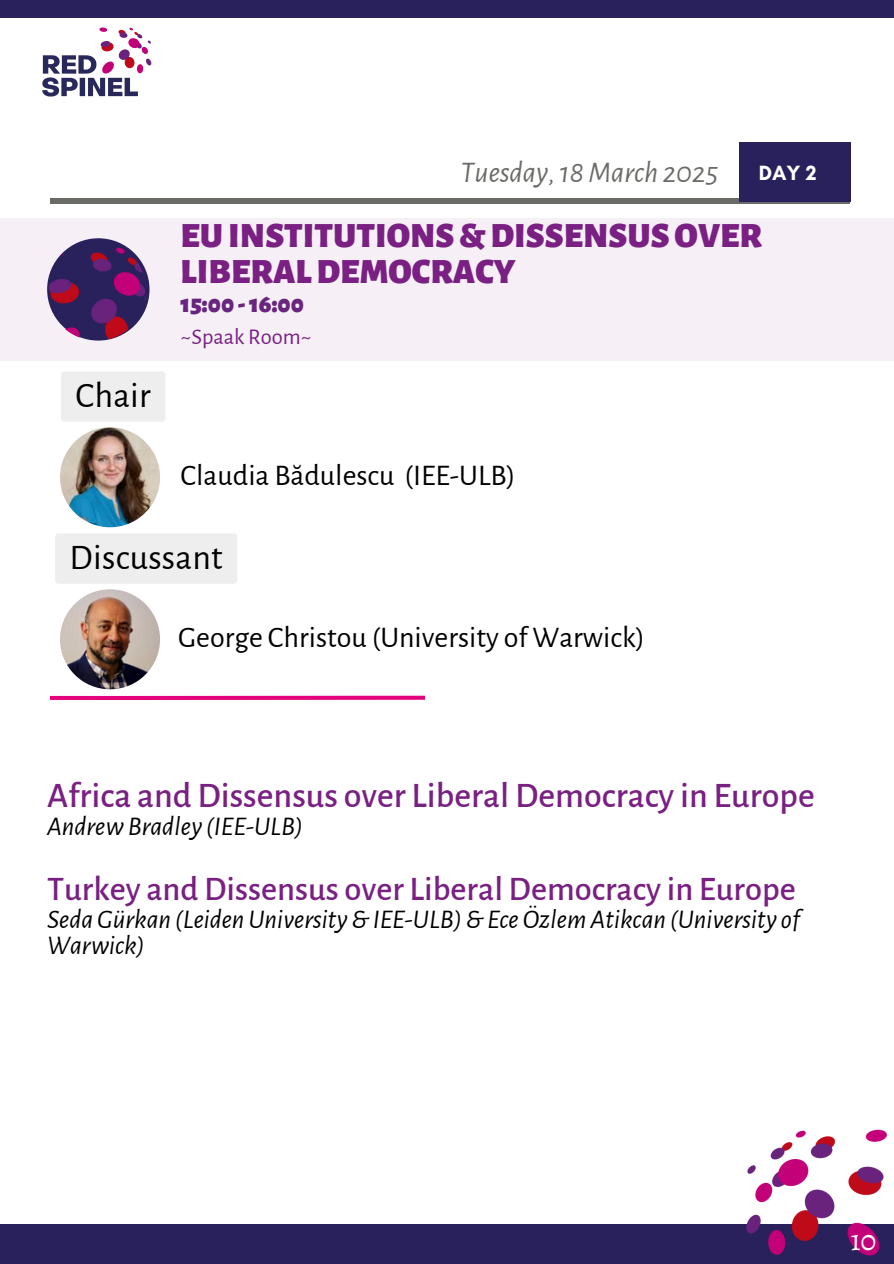
<style>
.page{position:relative;width:894px;height:1264px;background:#fff}
.page>*{position:absolute;margin:0;border:0;box-sizing:border-box;transform-origin:0 0}
.t1{font:500 36px "Alegreya Sans";color:#792082}
.t2{font:36px "Alegreya Sans";letter-spacing:.005em;color:#000}
.t3{font:900 35.85px/36px "Alegreya Sans";color:#792082}
.t4{font:500 34.5px "Alegreya Sans";color:#792082}
.t5{font:30px "Alegreya Sans";color:#000}
.t6{font:italic 30px "Alegreya Sans";color:#696c66}
.t7{font:30px "Alegreya";color:#fff}
.t8{font:italic 27px/25.8px "Alegreya Sans";color:#000}
.t9{font:900 25.8px "Alegreya Sans";color:#69267f}
.t10{font:22.5px "Alegreya Sans";color:#792082}
.t11{font:700 21px "Glacial Indifference";color:#fff}
</style>
<div class="page">
<div style="left:0;top:0;width:893px;height:18px;background:#29215c"></div>
<img style="left:42px;top:27px;width:110px;height:70px">
<div style="left:0;top:218px;width:893px;height:142px;background:#f6f0f6"></div>
<svg style="left:47px;top:238px;width:102px;height:102px"></svg>
<img style="left:47px;top:241px;width:99px;height:99px;border-radius:50%">
<div style="left:61px;top:371px;width:104px;height:51px;background:#eee"></div>
<img style="left:60px;top:427px;width:100px;height:100px;border-radius:50%">
<svg style="left:50px;top:695px;width:374px;height:4px"></svg>
<div style="left:55px;top:533px;width:182px;height:50px;background:#eee"></div>
<img style="left:60px;top:589px;width:100px;height:100px;border-radius:50%">
<div style="left:50px;top:199px;width:800px;height:5px;background:#696c66"></div>
<div style="left:739px;top:142px;width:111px;height:59px;background:#29215c"></div>
<div style="left:0;top:1223px;width:893px;height:40px;background:#29215c"></div>
<img style="left:739px;top:1129px;width:154px;height:127px">
<p class="t6" style="left:460px;top:157px;width:259px">Tuesday,18March 2025</p>
<h3 class="t11" style="left:758px;top:160px;width:59px">DAY 2</h3>
<h3 class="t3" style="left:180px;top:218px;width:582px">EUINSTITUTIONS&amp;DISSENSUSOVER<br>LIBERALDEMOCRACY</h3>
<h6 class="t2" style="left:75px;top:378px;width:77px">Chair</h6>
<p class="t9" style="left:180px;top:291px;width:125px">15:00 -16:00</p>
<p class="t10" style="left:180px;top:326px;width:132px">~Spaak Room~</p>
<p class="t5" style="left:180px;top:460px;width:336px">Claudia Bădulescu (IEE-ULB)</p>
<h4 class="t2" style="left:70px;top:540px;width:155px">Discussant</h4>
<p class="t5" style="left:178px;top:622px;width:468px">George Christou (University of Warwick)</p>
<p class="t1" style="left:47px;top:777px;width:769px">Africa and Dissensus over Liberal Democracy in Europe</p>
<p class="t8" style="left:47px;top:813px;width:257px">AndrewBradley (IEE-ULB)</p>
<h3 class="t4" style="left:47px;top:872px;width:750px">Turkey and Dissensus over Liberal Democracy in Europe</h3>
<h3 class="t8" style="left:47px;top:907px;width:753px">Seda Gürkan (LeidenUniversity&amp;IEE-ULB)&amp;EceÖzlem Atikcan (University of<br>Warwick)</h3>
<p class="t7" style="left:850px;top:1219px;width:28px">10</p>
</div>
